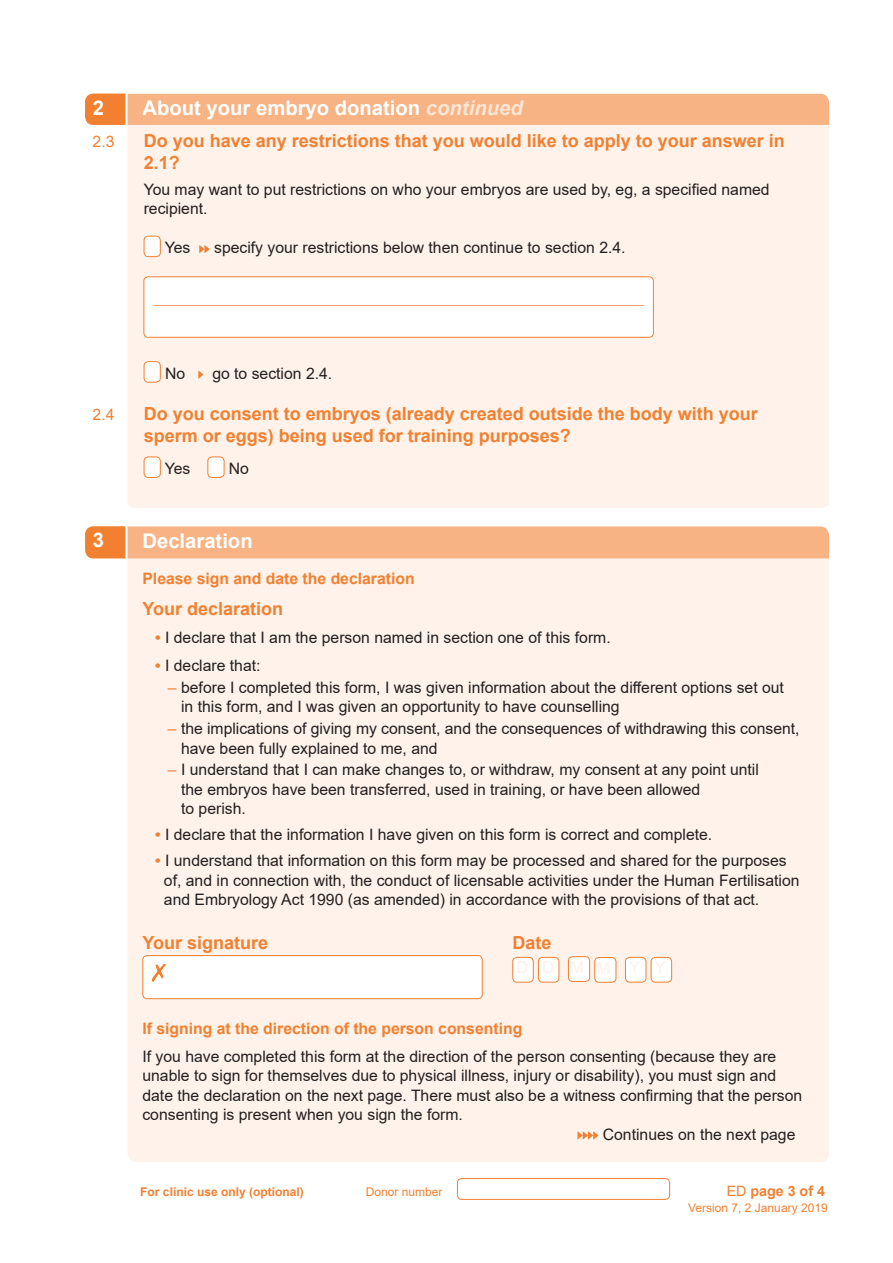
<style>
.page{position:relative;width:893px;height:1263px;background:#fff}
.page>*{position:absolute;margin:0;border:0;box-sizing:border-box;transform-origin:0 0}
.Section_heading{font:700 20.25px "Arial";color:#fff}
.Tick_option{font:700 18px/21.8px "Arial";color:#f18030}
.Question{font:700 18px/21.8px "Arial";color:#f18030}
.Question_subheading{font:700 18px "Arial";color:#f18030}
.t1{font:16.5px "Arial";color:#fef2ea}
.Tick_option-2{font:15.75px/19.5px "Arial";color:#231f20}
.Question-2{font:15.75px/19.5px "Arial";color:#231f20}
.Question-3{font:700 15.75px "Arial";color:#f18030}
.Question-4{font:15.75px "Arial";color:#f18030}
.Tick_option-3{font:15.75px "Arial";color:#f18030}
.t2{font:700 14.25px "Arial";color:#f18030}
.t3{font:12px "Arial";color:#f18030}
.t4{font:700 12px "Arial";color:#f18030}
.s1{font-style:italic;color:#fce6d6}
.s2{font-weight:700;color:#f18030}
.s3{color:#f18030}
.s4{font-weight:400}
</style>
<div class="page">
<div style="left:457px;top:1178px;width:213px;height:21px;border:1px solid #f18030;border-radius:4px"></div>
<div style="left:128px;top:558px;width:701px;height:604px;background:#fef2ea"></div>
<svg style="left:85px;top:526px;width:744px;height:32px;background:#f6b180"></svg>
<div style="left:143px;top:955px;width:339px;height:44px;background:#fff;border-radius:4px"></div>
<div style="left:142px;top:955px;width:341px;height:44px;border:1px solid #f18030;border-radius:4px"></div>
<div style="left:513px;top:957px;width:20px;height:25px;background:#fff;border-radius:4px"></div>
<div style="left:512px;top:957px;width:22px;height:25px;border:1px solid #f18030;border-radius:4px"></div>
<div style="left:538px;top:957px;width:21px;height:25px;background:#fff;border-radius:4px"></div>
<div style="left:538px;top:957px;width:21px;height:25px;border:1px solid #f18030;border-radius:4px"></div>
<div style="left:568px;top:957px;width:22px;height:24px;background:#fff;border-radius:4px"></div>
<div style="left:568px;top:956px;width:22px;height:26px;border:1px solid #f18030;border-radius:4px"></div>
<div style="left:595px;top:957px;width:21px;height:25px;background:#fff;border-radius:4px"></div>
<div style="left:594px;top:957px;width:22px;height:26px;border:1px solid #f18030;border-radius:4px"></div>
<div style="left:625px;top:957px;width:21px;height:25px;background:#fff;border-radius:4px"></div>
<div style="left:625px;top:957px;width:21px;height:25px;border:1px solid #f18030;border-radius:4px"></div>
<div style="left:651px;top:957px;width:21px;height:25px;background:#fff;border-radius:4px"></div>
<div style="left:651px;top:957px;width:21px;height:25px;border:1px solid #f18030;border-radius:4px"></div>
<svg style="left:577px;top:1131px;width:21px;height:9px"></svg>
<div style="left:128px;top:125px;width:701px;height:383px;background:#fef2ea"></div>
<div style="left:85px;top:94px;width:744px;height:31px;background:#f7b383"></div>
<div style="left:144px;top:236px;width:16px;height:21px;background:#fff;border-radius:4px"></div>
<div style="left:144px;top:236px;width:17px;height:21px;border:1px solid #f18030;border-radius:4px"></div>
<svg style="left:199px;top:245px;width:11px;height:8px"></svg>
<div style="left:144px;top:362px;width:16px;height:20px;background:#fff;border-radius:4px"></div>
<div style="left:144px;top:361px;width:17px;height:21px;border:1px solid #f18030;border-radius:4px"></div>
<svg style="left:198px;top:370px;width:6px;height:9px"></svg>
<div style="left:144px;top:457px;width:16px;height:20px;background:#fff;border-radius:4px"></div>
<div style="left:144px;top:456px;width:17px;height:22px;border:1px solid #f18030;border-radius:4px"></div>
<div style="left:208px;top:457px;width:16px;height:20px;background:#fff;border-radius:4px"></div>
<div style="left:207px;top:456px;width:17px;height:22px;border:1px solid #f18030;border-radius:4px"></div>
<div style="left:144px;top:277px;width:509px;height:60px;background:#fff;border-radius:4px"></div>
<hr style="left:153px;top:305px;width:491px;height:1px;background:#f5a064">
<div style="left:144px;top:276px;width:510px;height:62px;border:1px solid #f18030;border-radius:4px"></div>
<img style="left:151px;top:964px;width:15px;height:18px">
<p class="Section_heading" style="left:93px;top:93px;width:13px">2</p>
<p class="Section_heading" style="left:142px;top:93px;width:382px">About your embryo donation <span class="s1">continued</span></p>
<p class="Question-4" style="left:93px;top:131px;width:23px">2.3</p>
<p class="Question" style="left:144px;top:130px;width:643px">Do you have any restrictions that you would like to apply to your answer in<br>2.1?</p>
<p class="Question-2" style="left:144px;top:180px;width:627px">You may want to put restrictions on who your embryos are used by, eg, a specified named recipient.</p>
<p class="Question-2" style="left:165px;top:238px;width:27px">Yes</p>
<p class="Question-2" style="left:214px;top:238px;width:413px">specify your restrictions below then continue to section 2.4.</p>
<p class="Tick_option-2" style="left:165px;top:364px;width:22px">No</p>
<p class="Tick_option-2" style="left:212px;top:364px;width:121px">go to section 2.4.</p>
<p class="Tick_option-3" style="left:93px;top:404px;width:23px">2.4</p>
<p class="Tick_option" style="left:144px;top:403px;width:616px">Do you consent to embryos (already created outside the body with your sperm or eggs) being used for training purposes?</p>
<p class="Tick_option-2" style="left:165px;top:459px;width:27px">Yes</p>
<p class="Tick_option-2" style="left:229px;top:459px;width:22px">No</p>
<p class="Section_heading" style="left:93px;top:526px;width:13px">3</p>
<p class="Section_heading" style="left:142px;top:526px;width:112px">Declaration</p>
<p class="Question-3" style="left:142px;top:568px;width:274px">Please sign and date the declaration</p>
<p class="Question_subheading" style="left:142px;top:596px;width:142px">Your declaration</p>
<p class="Tick_option-2" style="left:155px;top:628px;width:457px"><span class="s2">•</span> I declare that I am the person named in section one of this form.</p>
<p class="Tick_option-2" style="left:155px;top:656px;width:107px"><span class="s2">•</span> I declare that:</p>
<p class="Tick_option-2" style="left:181px;top:677px;width:604px;text-indent:-13px"><span class="s3">–</span> before I completed this form, I was given information about the different options set out in this form, and I was given an opportunity to have counselling</p>
<p class="Tick_option-2" style="left:181px;top:719px;width:620px;text-indent:-13px"><span class="s3">–</span> the implications of giving my consent, and the consequences of withdrawing this consent, have been fully explained to me, and</p>
<p class="Tick_option-2" style="left:181px;top:760px;width:579px;text-indent:-13px"><span class="s3">–</span> I understand that I can make changes to, or withdraw, my consent at any point until the embryos have been transferred, used in training, or have been allowed<br>to perish.</p>
<p class="Tick_option-2" style="left:155px;top:825px;width:559px"><span class="s2">•</span> I declare that the information I have given on this form is correct and complete.</p>
<p class="Tick_option-2" style="left:164px;top:851px;width:637px;text-indent:-9px"><span class="s2">•</span> I understand that information on this form may be processed and shared for the purposes of, and in connection with, the conduct of licensable activities under the Human Fertilisation and Embryology Act 1990 (as amended) in accordance with the provisions of that act.</p>
<p class="Question" style="left:142px;top:932px;width:127px">Your signature</p>
<p class="Question" style="left:512px;top:932px;width:41px">Date</p>
<p class="t1" style="left:516px;top:956px;width:13px">D</p>
<p class="t1" style="left:542px;top:956px;width:13px">D</p>
<p class="Question-3" style="left:142px;top:1017px;width:381px">If signing at the direction of the person consenting</p>
<p class="Tick_option-2" style="left:142px;top:1046px;width:635px">If you have completed this form at the direction of the person consenting (because they are</p>
<p class="Tick_option-2" style="left:142px;top:1066px;width:635px">unable to sign for themselves due to physical illness, injury or disability), you must sign and</p>
<p class="Tick_option-2" style="left:142px;top:1085px;width:661px">date the declaration on the next page. There must also be a witness confirming that the person</p>
<p class="Tick_option-2" style="left:142px;top:1105px;width:322px">consenting is present when you sign the form.</p>
<p class="Tick_option-2" style="left:603px;top:1124px;width:194px">Continues on the next page</p>
<p class="t4" style="left:140px;top:1183px;width:165px">For clinic use only (optional)</p>
<p class="t3" style="left:366px;top:1183px;width:78px">Donor number</p>
<p class="t2" style="left:727px;top:1181px;width:100px"><span class="s4">ED</span> page 3 of 4</p>
<p class="t3" style="left:688px;top:1200px;width:141px">Version 7, 2 January 2019</p>
</div>
